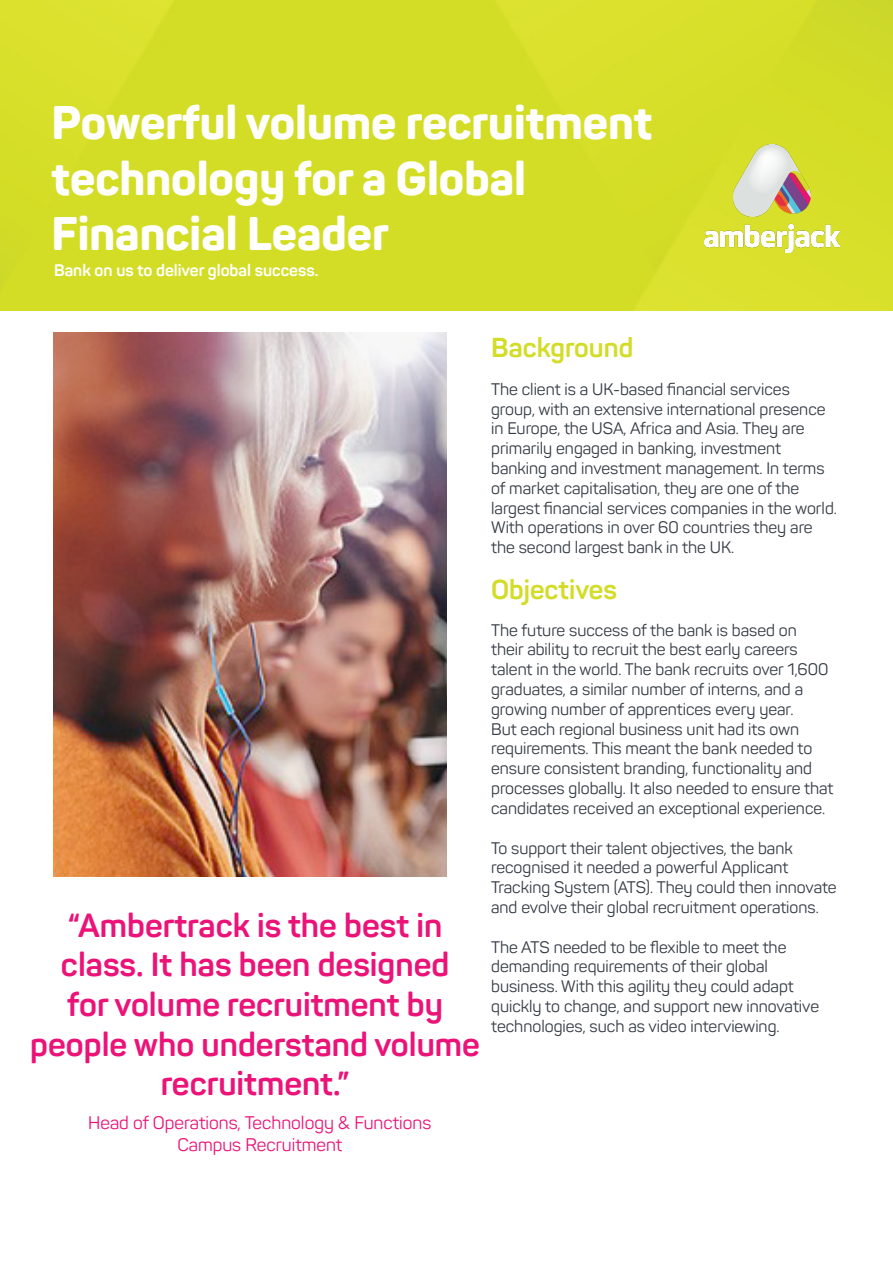
<style>
.page{position:relative;width:893px;height:1263px;background:#fff}
.page>*{position:absolute;margin:0;border:0;box-sizing:border-box;transform-origin:0 0}
.t1{font:800 46.5px/55.8px "Panton";color:#fff}
.t2{font:700 33px/39.6px "Panton";color:#eb1378;text-align:center}
.t3{font:700 27px "Panton";color:#d3dc26}
.t4{font:18px "Panton";color:#eb1378}
.t5{font:16.5px/19.8px "Panton";color:#323a44}
.t6{font:700 16.5px "Panton";color:#fff}
</style>
<div class="page">
<img style="left:0;top:0;width:893px;height:310px">
<img style="left:54px;top:333px;width:392px;height:543px">
<img style="left:704px;top:145px;width:135px;height:108px">
<p class="t1" style="left:52px;top:94px;width:602px">Powerful volume recruitment technology for a Global</p>
<p class="t1" style="left:52px;top:206px;width:339px">Financial Leader</p>
<p class="t6" style="left:54px;top:260px;width:266px">Bank on us to deliver global success.</p>
<p class="t3" style="left:491px;top:330px;width:144px">Background</p>
<p class="t5" style="left:491px;top:379px;width:347px">The client is a UK-based financial services group, with an extensive international presence in Europe, the USA, Africa and Asia. They are primarily engaged in banking, investment banking and investment management. In terms of market capitalisation, they are one of the largest financial services companies in the world.<br>With operations in over 60 countries they are the second largest bank in the UK.</p>
<p class="t2" style="left:30px;top:905px;width:451px">“Ambertrack is the best in class. It has been designed<br>for volume recruitment by people who understand volume recruitment.”</p>
<p class="t4" style="left:88px;top:1112px;width:344px">Head of Operations, Technology &amp; Functions</p>
<p class="t4" style="left:177px;top:1133px;width:166px">Campus Recruitment</p>
<p class="t3" style="left:491px;top:572px;width:127px">Objectives</p>
<p class="t5" style="left:491px;top:620px;width:344px">The future success of the bank is based on their ability to recruit the best early careers talent in the world. The bank recruits over 1,600 graduates, a similar number of interns, and a growing number of apprentices every year.<br>But each regional business unit had its own requirements. This meant the bank needed to ensure consistent branding, functionality and processes globally. It also needed to ensure that candidates received an exceptional experience.</p>
<p class="t5" style="left:491px;top:838px;width:347px">To support their talent objectives, the bank recognised it needed a powerful Applicant Tracking System (ATS). They could then innovate and evolve their global recruitment operations.</p>
<p class="t5" style="left:491px;top:937px;width:329px">The ATS needed to be flexible to meet the demanding requirements of their global business. With this agility they could adapt quickly to change, and support new innovative technologies, such as video interviewing.</p>
</div>
